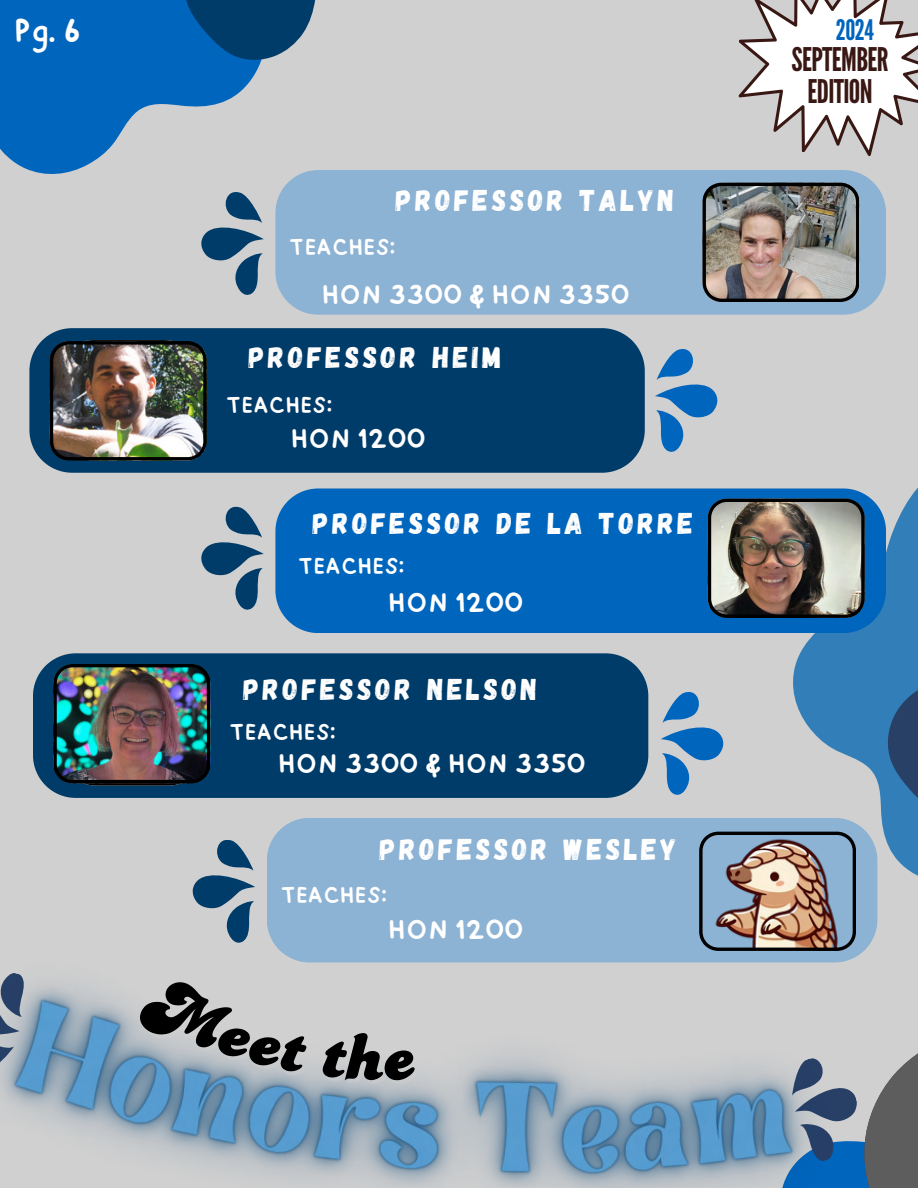
<style>
.page{position:relative;width:918px;height:1188px;background:#d0d0d0}
.page>*{position:absolute;margin:0;border:0;box-sizing:border-box;transform-origin:0 0}
.t1{font:34.5px "happy";color:#fff}
.t2{font:32.55px/32.1px "League Gothic";letter-spacing:-.02em;color:#391814;text-align:center}
.t3{font:30px "Gagalin";letter-spacing:.12em;color:#fff}
.t4{font:28.5px "happy";color:#fff}
.t5{font:28.2px "League Gothic";color:#0065bd}
.t6{font:24px "happy";color:#fff}
</style>
<div class="page">
<svg style="left:0;top:0;width:261px;height:193px;fill:#0065bd"></svg>
<svg style="left:183px;top:0;width:133px;height:61px;background:#195585"></svg>
<svg style="left:738px;top:0;width:180px;height:156px"></svg>
<svg style="left:793px;top:487px;width:125px;height:363px;fill:#317eb9"></svg>
<svg style="left:886px;top:678px;width:32px;height:140px;background:#2c5e8f"></svg>
<div style="left:29px;top:328px;width:616px;height:145px;background:#003c69"></div>
<div style="left:275px;top:488px;width:611px;height:145px;background:#0065bd"></div>
<svg style="left:201px;top:507px;width:63px;height:102px"></svg>
<svg style="left:655px;top:350px;width:62px;height:101px"></svg>
<img style="left:50px;top:340px;width:157px;height:120px">
<img style="left:708px;top:499px;width:156px;height:119px">
<div style="left:33px;top:653px;width:615px;height:145px;background:#003c69"></div>
<svg style="left:661px;top:692px;width:62px;height:102px"></svg>
<img style="left:53px;top:664px;width:157px;height:122px">
<div style="left:275px;top:170px;width:611px;height:145px;background:#8cb2d4"></div>
<svg style="left:201px;top:193px;width:63px;height:101px"></svg>
<img style="left:703px;top:183px;width:156px;height:119px">
<img style="left:0;top:850px;width:918px;height:338px">
<div style="left:267px;top:818px;width:610px;height:144px;background:#8cb2d4"></div>
<svg style="left:193px;top:840px;width:62px;height:102px"></svg>
<img style="left:699px;top:832px;width:157px;height:119px">
<svg style="left:135px;top:971px;width:173px;height:102px"></svg>
<svg style="left:322px;top:1032px;width:93px;height:50px"></svg>
<p class="t1" style="left:14px;top:-3px;width:68px">Pg. 6</p>
<h5 class="t5" style="left:836px;top:14px;width:39px">2024</h5>
<p class="t2" style="left:792px;top:44px;width:99px">SEPTEMBER<br>EDITION</p>
<h5 class="t3" style="left:396px;top:181px;width:280px">PROFESSOR TALYN</h5>
<p class="t6" style="left:289px;top:224px;width:107px">TEACHES:</p>
<p class="t4" style="left:322px;top:267px;width:309px">HON 3300 &amp; HON 3350</p>
<p class="t3" style="left:249px;top:338px;width:254px">PROFESSOR HEIM</p>
<p class="t6" style="left:226px;top:382px;width:107px">TEACHES:</p>
<h5 class="t4" style="left:291px;top:411px;width:136px">HON 1200</h5>
<p class="t3" style="left:313px;top:503px;width:382px">PROFESSOR DE LA TORRE</p>
<p class="t6" style="left:298px;top:543px;width:107px">TEACHES:</p>
<h4 class="t4" style="left:389px;top:575px;width:136px">HON 1200</h4>
<h5 class="t3" style="left:243px;top:669px;width:295px">PROFESSOR NELSON</h5>
<p class="t6" style="left:229px;top:709px;width:107px">TEACHES:</p>
<p class="t4" style="left:278px;top:736px;width:309px">HON 3300 &amp; HON 3350</p>
<p class="t3" style="left:380px;top:829px;width:298px">PROFESSOR WESLEY</p>
<h5 class="t6" style="left:280px;top:872px;width:107px">TEACHES:</h5>
<p class="t4" style="left:389px;top:902px;width:136px">HON 1200</p>
</div>
